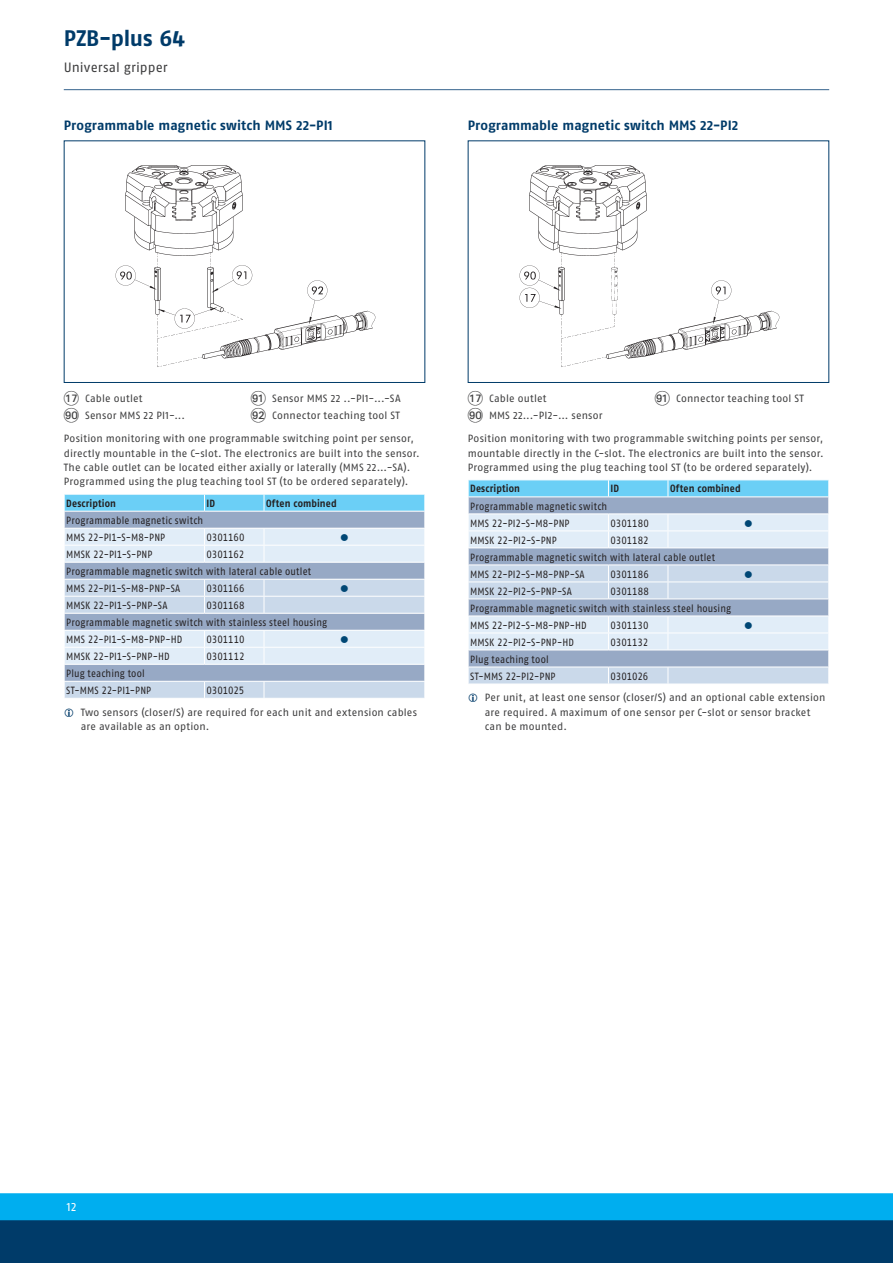
<style>
.page{position:relative;width:893px;height:1263px;background:#fff}
.page>*{position:absolute;margin:0;border:0;box-sizing:border-box;transform-origin:0 0}
.t1{font:700 22.5px "SCHUNK Fago Pro";letter-spacing:-.01em;color:#003b69}
.t2{font:700 13.5px "SCHUNK Fago Pro";color:#003b69}
.t3{font:13.5px "SCHUNK Fago Pro";letter-spacing:.005em;color:#3e3e3f}
.t4{font:12px "SCHUNK Fago Pro";color:#fff}
.t5{font:10.5px/14.2px "SCHUNK Fago Pro";letter-spacing:.015em;color:#3e3e3f}
.t6{font:10.5px/17px "SCHUNK Fago Pro";letter-spacing:.01em;color:#231f20;scale:.9 1}
.t7{font:700 10.5px "SCHUNK Fago Pro";letter-spacing:.015em;color:#231f20;scale:.9 1}
.t8{font:10.5px "SCHUNK Fago Pro";letter-spacing:-.01em;color:#231f20;scale:.9 1}
.t9{font:10.5px "SCHUNK Fago Pro";letter-spacing:-.015em;color:#231f20;scale:.9 1}
.t10{font:10.5px "SCHUNK Fago Pro";color:#004775}
.s1{font-family:"Deco Numbers LH Circle";font-size:15px}
</style>
<div class="page">
<div style="left:0;top:1202px;width:893px;height:61px;background:#003b69"></div>
<div style="left:0;top:1193px;width:893px;height:27px;background:#00aeef"></div>
<hr style="left:64px;top:89px;width:765px;height:1px;background:#35628d">
<div style="left:64px;top:140px;width:361px;height:243px;border:1px solid #003b69"></div>
<img style="left:115px;top:165px;width:261px;height:202px">
<svg style="left:64px;top:494px;width:361px;height:204px;background:#bdd1e5"></svg>
<hr style="left:64px;top:681px;width:140px;height:1px;background:#fff">
<hr style="left:204px;top:681px;width:60px;height:1px;background:#fff">
<hr style="left:264px;top:681px;width:161px;height:1px;background:#fff">
<div style="left:468px;top:140px;width:361px;height:243px;border:1px solid #003b69"></div>
<img style="left:519px;top:165px;width:261px;height:202px">
<svg style="left:468px;top:480px;width:361px;height:204px;background:#bdd1e4"></svg>
<hr style="left:468px;top:667px;width:140px;height:1px;background:#fff">
<hr style="left:608px;top:667px;width:60px;height:1px;background:#fff">
<hr style="left:668px;top:667px;width:161px;height:1px;background:#fff">
<h1 class="t1" style="left:64px;top:24px;width:123px">PZB-plus 64</h1>
<p class="t3" style="left:64px;top:60px;width:105px">Universal gripper</p>
<p class="t2" style="left:64px;top:117px;width:270px">Programmable magnetic switch MMS 22-PI1</p>
<p class="t2" style="left:468px;top:117px;width:272px">Programmable magnetic switch MMS 22-PI2</p>
<p class="t5" style="left:64px;top:390px;width:123px;line-height:17px"><span class="s1">AQ</span> Cable outlet<br><span class="s1">IT</span> Sensor MMS 22 PI1-...</p>
<p class="t5" style="left:251px;top:390px;width:151px;line-height:17px"><span class="s1">IK</span> Sensor MMS 22 ..-PI1-...-SA<br><span class="s1">IL</span> Connector teaching tool ST</p>
<p class="t5" style="left:64px;top:432px;width:357px">Position monitoring with one programmable switching point per sensor, directly mountable in the C-slot. The electronics are built into the sensor.<br>The cable outlet can be located either axially or laterally (MMS 22...-SA).<br>Programmed using the plug teaching tool ST (to be ordered separately).</p>
<p class="t7" style="left:66px;top:497px;width:57px">Description</p>
<p class="t7" style="left:207px;top:497px;width:11px">ID</p>
<p class="t7" style="left:266px;top:497px;width:80px">Often combined</p>
<p class="t6" style="left:66px;top:512px;width:154px">Programmable magnetic switch<br>MMS 22-PI1-S-M8-PNP</p>
<p class="t6" style="left:207px;top:529px;width:44px">0301160</p>
<p class="t10" style="left:340px;top:531px;width:10px">●</p>
<p class="t6" style="left:66px;top:546px;width:97px">MMSK 22-PI1-S-PNP</p>
<p class="t6" style="left:66px;top:546px;width:274px;text-indent:140px">0301162<br>Programmable magnetic switch with lateral cable outlet<br>MMS 22-PI1-S-M8-PNP-SA</p>
<p class="t6" style="left:207px;top:580px;width:44px">0301166</p>
<p class="t10" style="left:340px;top:582px;width:10px">●</p>
<p class="t6" style="left:66px;top:597px;width:114px">MMSK 22-PI1-S-PNP-SA</p>
<p class="t6" style="left:66px;top:597px;width:291px;text-indent:140px">0301168<br>Programmable magnetic switch with stainless steel housing<br>MMS 22-PI1-S-M8-PNP-HD</p>
<p class="t6" style="left:207px;top:631px;width:44px">0301110</p>
<p class="t10" style="left:340px;top:633px;width:10px">●</p>
<p class="t6" style="left:66px;top:648px;width:116px">MMSK 22-PI1-S-PNP-HD</p>
<p class="t6" style="left:207px;top:648px;width:44px">0301112</p>
<p class="t6" style="left:66px;top:665px;width:96px">Plug teaching tool<br>ST-MMS 22-PI1-PNP</p>
<p class="t9" style="left:207px;top:684px;width:43px">0301025</p>
<p class="t5" style="left:81px;top:705px;width:338px">Two sensors (closer/S) are required for each unit and extension cables are available as an option.</p>
<p class="t5" style="left:468px;top:390px;width:136px;line-height:17px"><span class="s1">AQ</span> Cable outlet<br><span class="s1">IT</span> MMS 22...-PI2-... sensor</p>
<p class="t5" style="left:655px;top:391px;width:151px"><span class="s1">IK</span> Connector teaching tool ST</p>
<p class="t5" style="left:468px;top:432px;width:357px;text-align:justify">Position monitoring with two programmable switching points per sensor, mountable directly in the C-slot. The electronics are built into the sensor.<br>Programmed using the plug teaching tool ST (to be ordered separately).</p>
<p class="t7" style="left:470px;top:482px;width:57px">Description</p>
<p class="t7" style="left:611px;top:482px;width:11px">ID</p>
<p class="t7" style="left:670px;top:482px;width:80px">Often combined</p>
<p class="t6" style="left:470px;top:497px;width:154px">Programmable magnetic switch<br>MMS 22-PI2-S-M8-PNP</p>
<p class="t6" style="left:611px;top:514px;width:44px">0301180</p>
<p class="t10" style="left:744px;top:517px;width:10px">●</p>
<p class="t6" style="left:470px;top:531px;width:98px">MMSK 22-PI2-S-PNP</p>
<p class="t6" style="left:470px;top:531px;width:274px;text-indent:140px">0301182<br>Programmable magnetic switch with lateral cable outlet<br>MMS 22-PI2-S-M8-PNP-SA</p>
<p class="t6" style="left:611px;top:565px;width:44px">0301186</p>
<p class="t10" style="left:744px;top:568px;width:10px">●</p>
<p class="t6" style="left:470px;top:582px;width:114px">MMSK 22-PI2-S-PNP-SA</p>
<p class="t6" style="left:470px;top:582px;width:291px;text-indent:140px">0301188<br>Programmable magnetic switch with stainless steel housing<br>MMS 22-PI2-S-M8-PNP-HD</p>
<p class="t6" style="left:611px;top:616px;width:44px">0301130</p>
<p class="t10" style="left:744px;top:619px;width:10px">●</p>
<p class="t6" style="left:470px;top:633px;width:117px">MMSK 22-PI2-S-PNP-HD</p>
<p class="t8" style="left:611px;top:636px;width:43px">0301132</p>
<p class="t6" style="left:470px;top:650px;width:96px">Plug teaching tool<br>ST-MMS 22-PI2-PNP</p>
<p class="t8" style="left:611px;top:670px;width:43px">0301026</p>
<p class="t5" style="left:485px;top:690px;width:342px">Per unit, at least one sensor (closer/S) and an optional cable extension are required. A maximum of one sensor per C-slot or sensor bracket can be mounted.</p>
<p class="t4" style="left:67px;top:1199px;width:11px">12</p>
</div>
